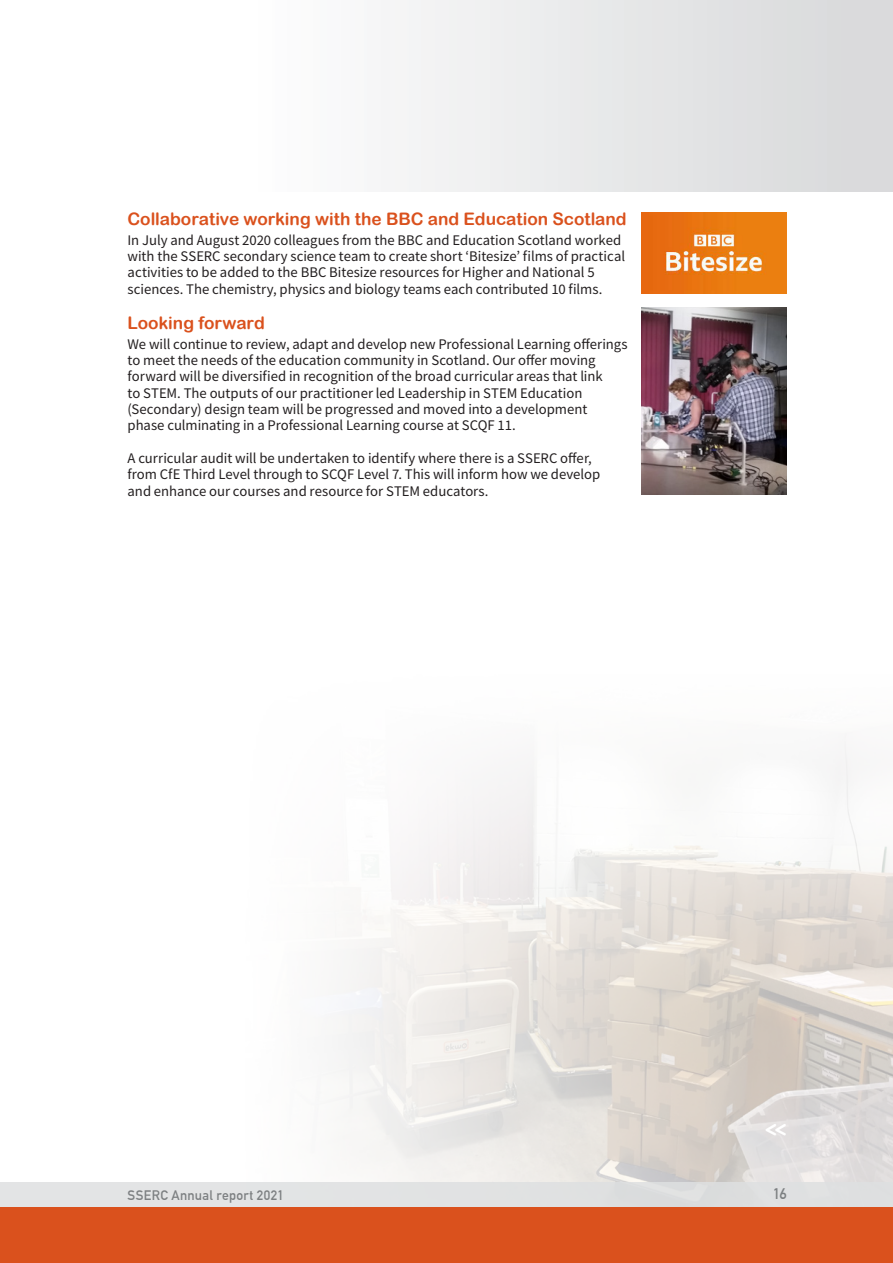
<style>
.page{position:relative;width:893px;height:1263px;background:#fff}
.page>*{position:absolute;margin:0;border:0;box-sizing:border-box;transform-origin:0 0}
.t1{font:700 24.15px "Monoglyceride";color:#fff;scale:.87 1}
.t2{font:17.25px "Arial Rounded MT Bold";color:#da511d}
.t3{font:700 15px "DIN Alternate";color:#7d8082}
.t4{font:14.7px/16.4px "Source Sans Pro";color:#231f20}
.t5{font:700 13.5px "DIN Alternate";letter-spacing:.025em;color:#7d8082}
</style>
<div class="page">
<img style="left:333px;top:742px;width:560px;height:440px">
<div style="left:0;top:1182px;width:893px;height:26px;background:#dee0e1"></div>
<div style="left:0;top:1208px;width:893px;height:55px;background:#da511d"></div>
<div style="left:234px;top:0;width:659px;height:191px;background:linear-gradient(to right,#fff,#d7d8d9)"></div>
<img style="left:642px;top:213px;width:145px;height:81px">
<img style="left:641px;top:307px;width:146px;height:188px">
<p class="t2" style="left:128px;top:209px;width:501px">Collaborative working with the BBC and Education Scotland</p>
<p class="t4" style="left:128px;top:231px;width:499px">In July and August 2020 colleagues from the BBC and Education Scotland worked with the SSERC secondary science team to create short ‘Bitesize’ films of practical activities to be added to the BBC Bitesize resources for Higher and National 5 sciences. The chemistry, physics and biology teams each contributed 10 films.</p>
<p class="t2" style="left:128px;top:313px;width:139px">Looking forward</p>
<p class="t4" style="left:128px;top:335px;width:502px">We will continue to review, adapt and develop new Professional Learning offerings to meet the needs of the education community in Scotland. Our offer moving forward will be diversified in recognition of the broad curricular areas that link<br>to STEM. The outputs of our practitioner led Leadership in STEM Education (Secondary) design team will be progressed and moved into a development phase culminating in a Professional Learning course at SCQF 11.</p>
<p class="t4" style="left:128px;top:450px;width:474px">A curricular audit will be undertaken to identify where there is a SSERC offer, from CfE Third Level through to SCQF Level 7. This will inform how we develop and enhance our courses and resource for STEM educators.</p>
<h1 class="t1" style="left:765px;top:1112px;width:26px">&lt;&lt;</h1>
<p class="t5" style="left:128px;top:1185px;width:158px">SSERC Annual report 2021</p>
<p class="t3" style="left:773px;top:1182px;width:15px">16</p>
</div>
